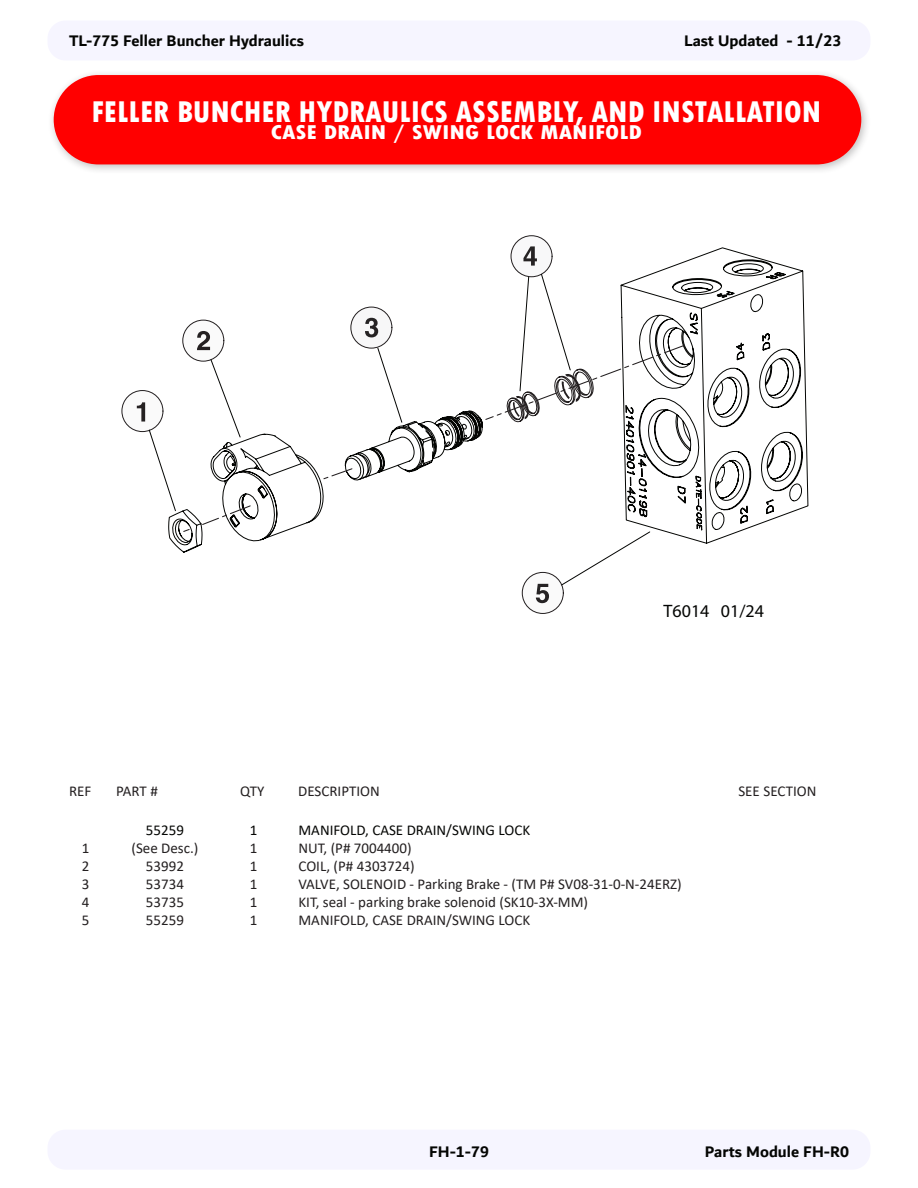
<style>
.page{position:relative;width:918px;height:1188px;background:#fff}
.page>*{position:absolute;margin:0;border:0;box-sizing:border-box;transform-origin:0 0}
.Main_Heading{font:800 condensed 31.5px "Tw Cen";color:#fff}
.Heading_-_Parts_List{font:800 condensed 21px "Tw Cen";color:#fff;scale:1.2 1}
.t1{font:18px "Myriad Pro";color:#040503}
.t2{font:700 16.5px "Dubai";color:#040503}
.Heading_-_Column{font:15px "Calibri";color:#231f20}
.t3{font:15px "Calibri";color:#040503}
</style>
<div class="page">
<div style="left:48px;top:21px;width:822px;height:39px;background:#f6f5ff;border-radius:18px"></div>
<div style="left:48px;top:1130px;width:822px;height:40px;background:#f6f5ff;border-radius:18px"></div>
<svg style="left:510px;top:247px;width:298px;height:297px"></svg>
<div style="left:511px;top:236px;width:41px;height:41px;background:#f8f8f9;border-radius:50%"></div>
<div style="left:511px;top:235px;width:41px;height:42px;border:1px solid #231f20;border-radius:50%"></div>
<svg style="left:523px;top:246px;width:14px;height:20px"></svg>
<div style="left:522px;top:572px;width:42px;height:42px;background:#fafafa;border:1px solid #231f20;border-radius:50%"></div>
<svg style="left:536px;top:586px;width:13px;height:17px"></svg>
<div style="left:122px;top:391px;width:41px;height:41px;background:#fafafa;border-radius:50%"></div>
<div style="left:122px;top:390px;width:41px;height:42px;border:1px solid #231f20;border-radius:50%"></div>
<svg style="left:137px;top:402px;width:8px;height:20px"></svg>
<svg style="left:148px;top:273px;width:503px;height:313px"></svg>
<svg style="left:182px;top:344px;width:504px;height:189px"></svg>
<svg style="left:506px;top:368px;width:89px;height:55px"></svg>
<div style="left:47px;top:69px;width:824px;height:106px;background:#231f20;opacity:.28"></div>
<div style="left:54px;top:75px;width:807px;height:89px;background:#f00;border-radius:45px"></div>
<p class="t2" style="left:69px;top:31px;width:236px">TL-775 Feller Buncher Hydraulics</p>
<p class="t2" style="left:684px;top:31px;width:159px">Last Updated - 11/23</p>
<p class="Main_Heading" style="left:91px;top:94px;width:731px">FELLER BUNCHER HYDRAULICS ASSEMBLY, AND INSTALLATION</p>
<p class="Heading_-_Parts_List" style="left:271px;top:120px;width:311px">CASE DRAIN / SWING LOCK MANIFOLD</p>
<p class="t1" style="left:664px;top:599px;width:102px">T6014 01/24</p>
<p class="Heading_-_Column" style="left:69px;top:780px;width:24px">REF</p>
<p class="Heading_-_Column" style="left:116px;top:780px;width:43px">PART #</p>
<p class="Heading_-_Column" style="left:240px;top:780px;width:26px">QTY</p>
<p class="Heading_-_Column" style="left:298px;top:780px;width:83px">DESCRIPTION</p>
<p class="Heading_-_Column" style="left:738px;top:780px;width:80px">SEE SECTION</p>
<p class="t3" style="left:146px;top:820px;width:40px">55259</p>
<p class="t3" style="left:250px;top:820px;width:9px">1</p>
<p class="t3" style="left:299px;top:820px;width:233px">MANIFOLD, CASE DRAIN/SWING LOCK</p>
<p class="Heading_-_Column" style="left:82px;top:838px;width:9px">1</p>
<p class="Heading_-_Column" style="left:132px;top:838px;width:68px">(See Desc.)</p>
<p class="Heading_-_Column" style="left:250px;top:838px;width:9px">1</p>
<p class="Heading_-_Column" style="left:298px;top:838px;width:115px">NUT, (P# 7004400)</p>
<p class="Heading_-_Column" style="left:82px;top:856px;width:9px">2</p>
<p class="Heading_-_Column" style="left:146px;top:856px;width:40px">53992</p>
<p class="Heading_-_Column" style="left:250px;top:856px;width:9px">1</p>
<p class="Heading_-_Column" style="left:299px;top:856px;width:118px">COIL, (P# 4303724)</p>
<p class="Heading_-_Column" style="left:82px;top:874px;width:9px">3</p>
<p class="Heading_-_Column" style="left:146px;top:874px;width:40px">53734</p>
<p class="Heading_-_Column" style="left:250px;top:874px;width:9px">1</p>
<p class="Heading_-_Column" style="left:299px;top:874px;width:385px">VALVE, SOLENOID - Parking Brake - (TM P# SV08-31-0-N-24ERZ)</p>
<p class="Heading_-_Column" style="left:82px;top:892px;width:9px">4</p>
<p class="Heading_-_Column" style="left:146px;top:892px;width:40px">53735</p>
<p class="Heading_-_Column" style="left:250px;top:892px;width:9px">1</p>
<p class="Heading_-_Column" style="left:299px;top:892px;width:291px">KIT, seal - parking brake solenoid (SK10-3X-MM)</p>
<p class="Heading_-_Column" style="left:82px;top:910px;width:9px">5</p>
<p class="Heading_-_Column" style="left:146px;top:910px;width:40px">55259</p>
<p class="Heading_-_Column" style="left:250px;top:910px;width:9px">1</p>
<p class="Heading_-_Column" style="left:299px;top:910px;width:233px">MANIFOLD, CASE DRAIN/SWING LOCK</p>
<p class="t2" style="left:429px;top:1141px;width:61px">FH-1-79</p>
<p class="t2" style="left:705px;top:1141px;width:146px">Parts Module FH-R0</p>
</div>
